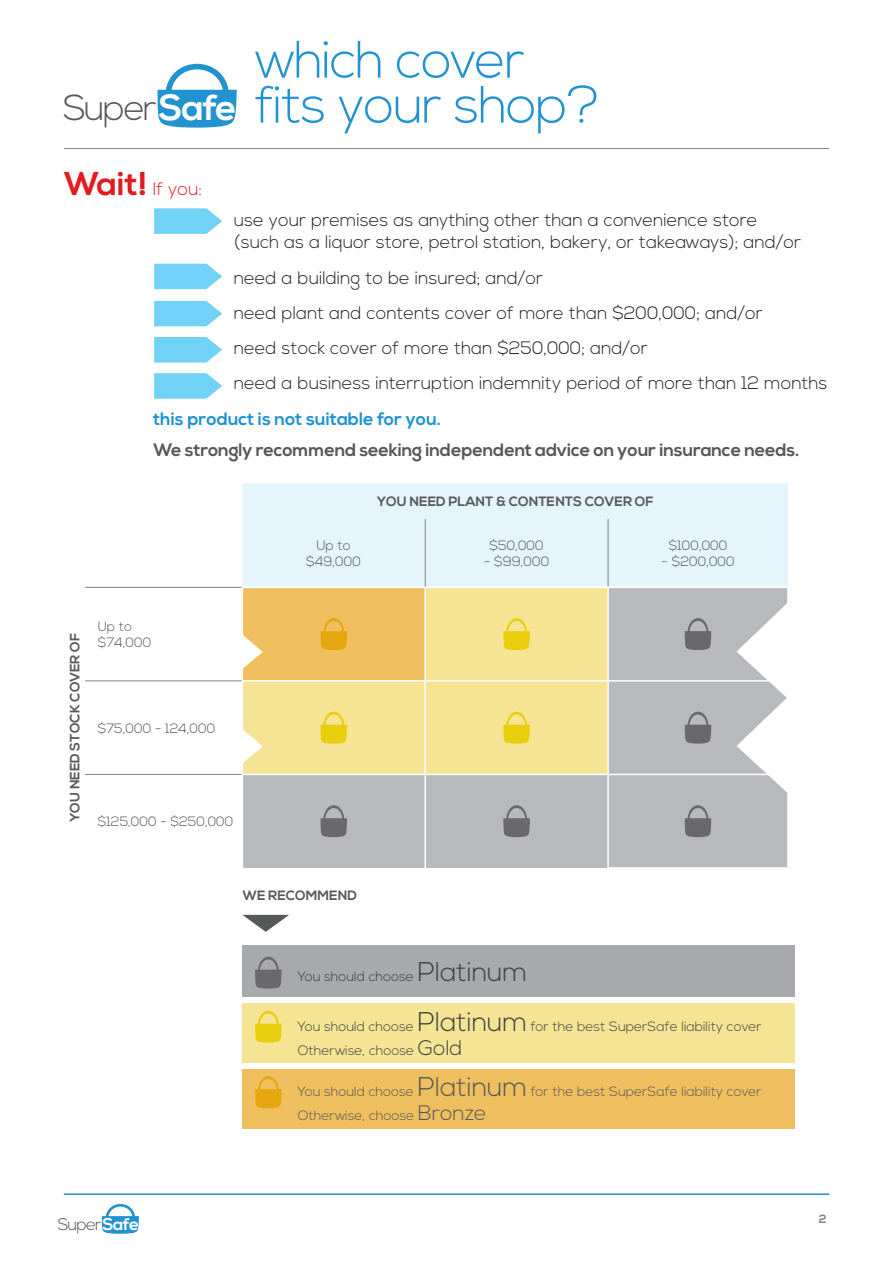
<style>
.page{position:relative;width:893px;height:1263px;background:#fff}
.page>*{position:absolute;margin:0;border:0;box-sizing:border-box;transform-origin:0 0}
.t1{font:300 52.5px/45px "Nexa";letter-spacing:-.03em;color:#2193d1}
.t2{font:300 36px "Nexa";letter-spacing:-.055em;color:#57585a}
.t3{font:300 18px/22.5px "Nexa";color:#231f20}
.t4{font:700 18px "Nexa";letter-spacing:-.01em;color:#57585a}
.t5{font:700 18px "Nexa";color:#2193d1}
.t6{font:300 18px "Nexa";color:#e21a21}
.t7{font:300 16.8px "Nexa";letter-spacing:-.055em;color:#57585a}
.t8{font:300 13.5px/15.8px "Nexa";color:#57585a;text-align:center}
.t9{font:300 13.5px "Nexa";color:#3e3e3f}
.t10{font:700 13.5px "Nexa";color:#57585a}
.t11{font:700 12px "Nexa";color:#808285}
.s1{font-weight:700;color:#fff}
.s2{font-weight:700;font-size:33px}
.s3{font-size:27px}
.s4{font-size:21px}
</style>
<div class="page">
<svg style="left:102px;top:1204px;width:37px;height:30px"></svg>
<hr style="left:64px;top:1193px;width:765px;height:2px;background:#2193d1">
<div style="left:242px;top:946px;width:553px;height:51px;background:#a8a9ad"></div>
<div style="left:242px;top:1003px;width:553px;height:60px;background:#f4e493"></div>
<div style="left:242px;top:1069px;width:553px;height:60px;background:#efbe5e"></div>
<div style="left:242px;top:483px;width:546px;height:103px;background:#e4f5fc"></div>
<svg style="left:243px;top:588px;width:544px;height:280px;background:#d3c9a2"></svg>
<hr style="left:424px;top:775px;width:2px;height:93px;background:#fff">
<hr style="left:424px;top:588px;width:2px;height:92px;background:#fff">
<hr style="left:607px;top:588px;width:2px;height:92px;background:#fff">
<hr style="left:242px;top:680px;width:183px;height:2px;background:#fff">
<hr style="left:425px;top:680px;width:183px;height:2px;background:#fff">
<hr style="left:424px;top:682px;width:2px;height:92px;background:#fff">
<hr style="left:608px;top:680px;width:179px;height:2px;background:#fff">
<hr style="left:607px;top:682px;width:2px;height:92px;background:#fff">
<hr style="left:242px;top:774px;width:183px;height:1px;background:#fff">
<hr style="left:425px;top:774px;width:183px;height:1px;background:#fff">
<hr style="left:608px;top:774px;width:179px;height:1px;background:#fff">
<hr style="left:607px;top:775px;width:2px;height:92px;background:#fff">
<hr style="left:607px;top:867px;width:188px;height:2px;background:#fff">
<hr style="left:85px;top:587px;width:157px;height:1px;background:#808285">
<hr style="left:85px;top:680px;width:157px;height:1px;background:#808285">
<hr style="left:85px;top:774px;width:157px;height:1px;background:#808285">
<hr style="left:425px;top:519px;width:1px;height:67px;background:#808285">
<hr style="left:608px;top:519px;width:1px;height:67px;background:#808285">
<svg style="left:320px;top:618px;width:27px;height:32px"></svg>
<svg style="left:503px;top:618px;width:27px;height:32px"></svg>
<svg style="left:685px;top:618px;width:26px;height:32px"></svg>
<svg style="left:320px;top:712px;width:27px;height:32px"></svg>
<svg style="left:503px;top:712px;width:27px;height:32px"></svg>
<svg style="left:685px;top:712px;width:26px;height:32px"></svg>
<svg style="left:320px;top:805px;width:27px;height:32px"></svg>
<svg style="left:503px;top:805px;width:27px;height:32px"></svg>
<svg style="left:685px;top:805px;width:26px;height:32px"></svg>
<svg style="left:243px;top:915px;width:46px;height:17px"></svg>
<svg style="left:255px;top:957px;width:27px;height:31px"></svg>
<svg style="left:255px;top:1011px;width:27px;height:32px"></svg>
<svg style="left:255px;top:1076px;width:27px;height:32px"></svg>
<svg style="left:736px;top:600px;width:52px;height:196px"></svg>
<svg style="left:243px;top:634px;width:20px;height:35px"></svg>
<svg style="left:243px;top:729px;width:20px;height:34px"></svg>
<svg style="left:157px;top:64px;width:80px;height:64px"></svg>
<hr style="left:64px;top:148px;width:765px;height:1px;background:#808285">
<svg style="left:154px;top:208px;width:68px;height:26px;background:#84d7f7"></svg>
<svg style="left:154px;top:264px;width:68px;height:25px;background:#81d6f6"></svg>
<svg style="left:154px;top:301px;width:68px;height:25px;background:#81d6f6"></svg>
<svg style="left:154px;top:337px;width:68px;height:25px;background:#81d6f7"></svg>
<svg style="left:154px;top:373px;width:68px;height:26px;background:#84d7f7"></svg>
<p class="t2" style="left:63px;top:87px;width:175px">Super<span class="s1">Safe</span></p>
<p class="t6" style="left:64px;top:178px;width:140px"><span class="s2">Wait!</span> If you:</p>
<p class="t1" style="left:255px;top:39px;width:347px">which cover fits your shop?</p>
<p class="t3" style="left:234px;top:209px;width:569px">use your premises as anything other than a convenience store (such as a liquor store, petrol station, bakery, or takeaways); and/or</p>
<p class="t3" style="left:234px;top:267px;width:311px">need a building to be insured; and/or</p>
<p class="t3" style="left:234px;top:302px;width:530px">need plant and contents cover of more than $200,000; and/or</p>
<p class="t3" style="left:234px;top:337px;width:415px">need stock cover of more than $250,000; and/or</p>
<p class="t3" style="left:234px;top:373px;width:595px">need a business interruption indemnity period of more than 12 months</p>
<p class="t5" style="left:153px;top:408px;width:290px">this product is not suitable for you.</p>
<p class="t4" style="left:153px;top:439px;width:648px">We strongly recommend seeking independent advice on your insurance needs.</p>
<p class="t10" style="left:377px;top:494px;width:278px">YOU NEED PLANT &amp; CONTENTS COVER OF</p>
<p class="t8" style="left:306px;top:538px;width:56px">Up to $49,000</p>
<p class="t8" style="left:490px;top:538px;width:56px">$50,000</p>
<p class="t8" style="left:669px;top:538px;width:60px">$100,000</p>
<p class="t8" style="left:662px;top:554px;width:75px">- $200,000</p>
<p class="t8" style="left:484px;top:554px;width:67px">- $99,000</p>
<p class="t10" style="left:67px;top:822px;width:190px;rotate:-90deg">YOU NEED STOCK COVER OF</p>
<p class="t8" style="left:98px;top:619px;width:55px;text-align:left">Up to $74,000</p>
<p class="t8" style="left:98px;top:721px;width:119px">$75,000 - 124,000</p>
<p class="t8" style="left:98px;top:814px;width:137px">$125,000 - $250,000</p>
<p class="t10" style="left:242px;top:888px;width:116px">WE RECOMMEND</p>
<p class="t9" style="left:298px;top:969px;width:231px">You should choose <span class="s3">Platinum</span></p>
<p class="t9" style="left:298px;top:1018px;width:466px">You should choose <span class="s3">Platinum</span> for the best SuperSafe liability cover</p>
<p class="t9" style="left:298px;top:1042px;width:166px">Otherwise, choose <span class="s4">Gold</span></p>
<p class="t8" style="left:298px;top:1084px;width:466px">You should choose <span class="s3">Platinum</span> for the best SuperSafe liability cover</p>
<p class="t8" style="left:298px;top:1108px;width:191px">Otherwise, choose <span class="s4">Bronze</span></p>
<p class="t7" style="left:58px;top:1215px;width:82px">Super<span class="s1">Safe</span></p>
<p class="t11" style="left:819px;top:1211px;width:9px">2</p>
</div>
